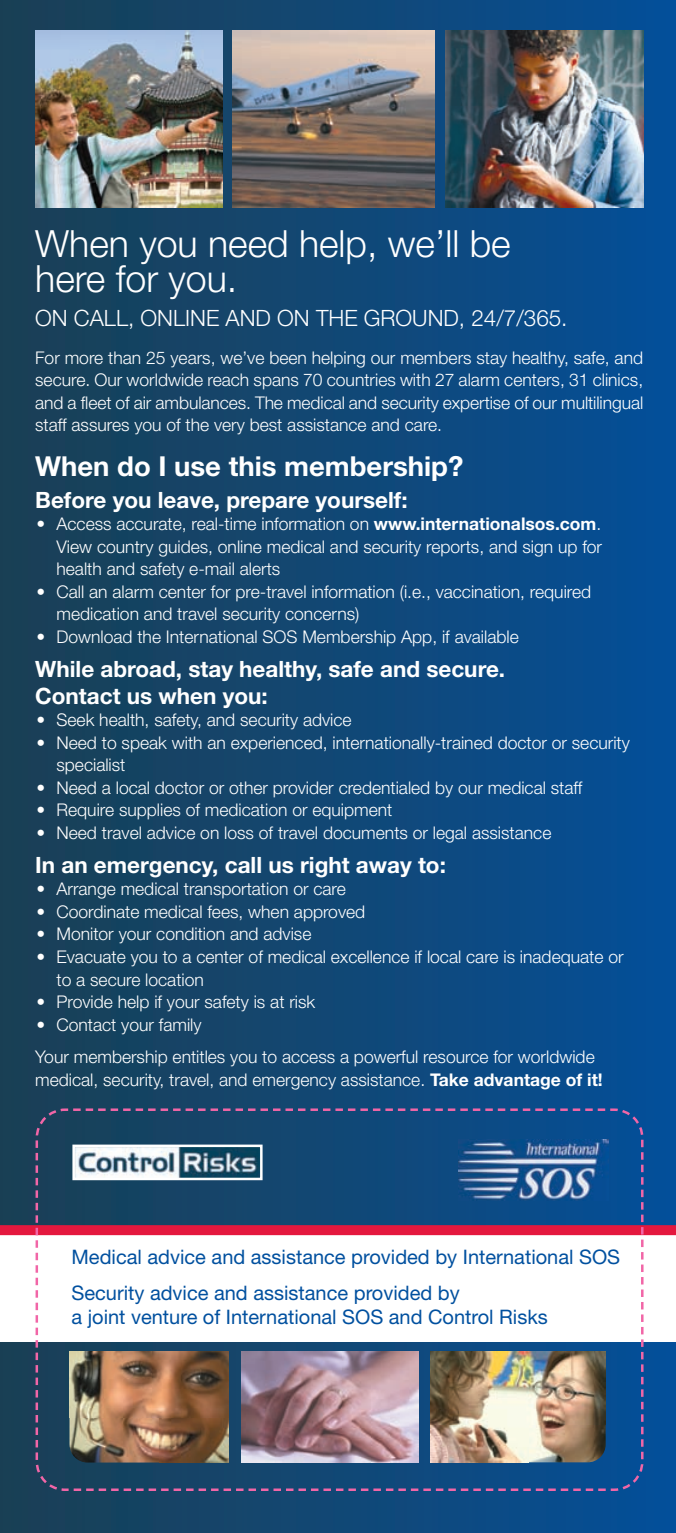
<style>
.page{position:relative;width:676px;height:1533px;background:#fff}
.page>*{position:absolute;margin:0;border:0;box-sizing:border-box;transform-origin:0 0}
.t1{font:300 37.5px/35px "Helvetica Neue";color:#fff}
.t2{font:700 27.5px "Helvetica Neue";color:#fff}
.t3{font:700 22.5px/27px "Helvetica Neue";color:#fff}
.t4{font:300 22.5px "Helvetica Neue";color:#fff}
.t5{font:20px/36.5px "Helvetica Neue";color:#01509f}
.t6{font:300 17.5px/22.5px "Helvetica Neue";color:#fff}
.s1{font-weight:700}
</style>
<div class="page">
<img style="left:0;top:0;width:675px;height:1533px">
<h1 class="t1" style="left:35px;top:230px;width:477px">When you need help, we’ll be here for you.</h1>
<p class="t4" style="left:35px;top:310px;width:533px">ON CALL, ONLINE AND ON THE GROUND, 24/7/365.</p>
<p class="t6" style="left:35px;top:348px;width:609px;text-align:justify">For more than 25 years, we’ve been helping our members stay healthy, safe, and secure. Our worldwide reach spans 70 countries with 27 alarm centers, 31 clinics, and a fleet of air ambulances. The medical and security expertise of our multilingual staff assures you of the very best assistance and care.</p>
<h2 class="t2" style="left:35px;top:456px;width:429px">When do I use this membership?</h2>
<p class="t3" style="left:35px;top:488px;width:374px">Before you leave, prepare yourself:</p>
<p class="t6" style="left:56px;top:514px;width:547px;text-align:justify;text-indent:-20px">• Access accurate, real-time information on <span class="s1">www.internationalsos.com</span>.<br>View country guides, online medical and security reports, and sign up for health and safety e-mail alerts</p>
<p class="t6" style="left:56px;top:582px;width:536px;text-indent:-20px">• Call an alarm center for pre-travel information (i.e., vaccination, required medication and travel security concerns)</p>
<p class="t6" style="left:36px;top:627px;width:483px">• Download the International SOS Membership App, if available</p>
<p class="t3" style="left:35px;top:657px;width:471px">While abroad, stay healthy, safe and secure.<br>Contact us when you:</p>
<p class="t6" style="left:36px;top:710px;width:316px">• Seek health, safety, and security advice</p>
<p class="t6" style="left:56px;top:733px;width:574px;text-indent:-20px">• Need to speak with an experienced, internationally-trained doctor or security specialist</p>
<p class="t6" style="left:36px;top:778px;width:547px">• Need a local doctor or other provider credentialed by our medical staff</p>
<p class="t6" style="left:36px;top:800px;width:357px">• Require supplies of medication or equipment</p>
<p class="t6" style="left:36px;top:823px;width:516px">• Need travel advice on loss of travel documents or legal assistance</p>
<p class="t3" style="left:35px;top:853px;width:412px">In an emergency, call us right away to:</p>
<p class="t6" style="left:36px;top:880px;width:311px">• Arrange medical transportation or care</p>
<p class="t6" style="left:36px;top:902px;width:330px">• Coordinate medical fees, when approved</p>
<p class="t6" style="left:36px;top:925px;width:276px">• Monitor your condition and advise</p>
<p class="t6" style="left:56px;top:947px;width:568px;text-indent:-20px">• Evacuate you to a center of medical excellence if local care is inadequate or to a secure location</p>
<p class="t6" style="left:36px;top:992px;width:280px">• Provide help if your safety is at risk</p>
<p class="t6" style="left:35px;top:1010px;width:561px;line-height:32.5px">• Contact your family<br>Your membership entitles you to access a powerful resource for worldwide</p>
<p class="t6" style="left:35px;top:1070px;width:569px">medical, security, travel, and emergency assistance. <span class="s1">Take advantage of it!</span></p>
<p class="t5" style="left:71px;top:1240px;width:550px">Medical advice and assistance provided by International SOS<br>Security advice and assistance provided by</p>
<p class="t5" style="left:71px;top:1301px;width:477px">a joint venture of International SOS and Control Risks</p>
</div>
